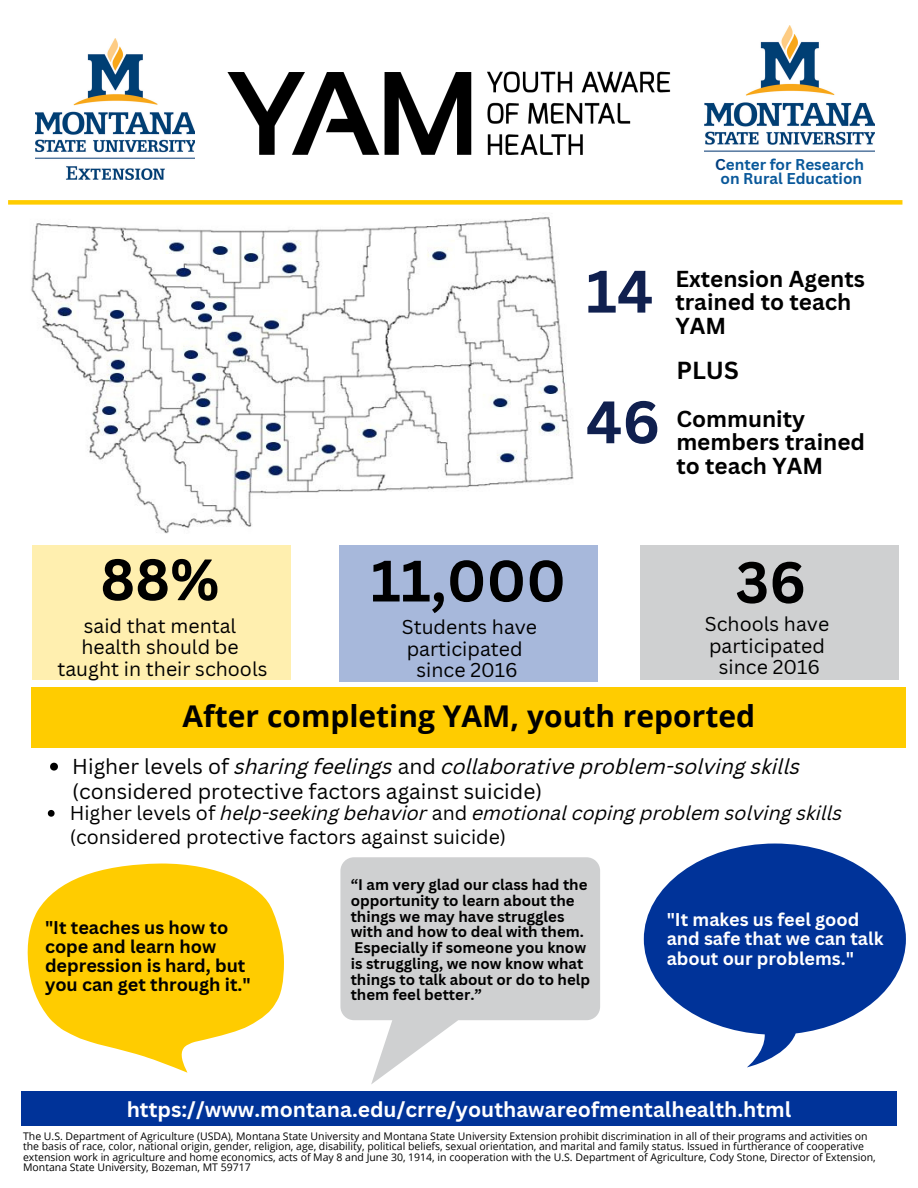
<style>
.page{position:relative;width:918px;height:1188px;background:#fff}
.page>*{position:absolute;margin:0;border:0;box-sizing:border-box;transform-origin:0 0}
.t1{font:700 58.5px "Canva Sans";color:#10204f}
.t2{font:700 57px "Canva Sans";color:#000}
.t3{font:700 30px "Open Sans";color:#000}
.t4{font:700 24px "Canva Sans";color:#000}
.t5{font:700 22.5px/23.7px "Canva Sans";color:#000}
.t6{font:21px/24.8px "Canva Sans";color:#000}
.t7{font:700 21px "Canva Sans";color:#fff}
.t8{font:19.5px/21.3px "Canva Sans";color:#000;text-align:center}
.t9{font:700 18px/19.2px "Canva Sans";color:#000}
.t10{font:700 18px/19.2px "Canva Sans";color:#fff}
.t11{font:700 15.3px/14.5px "Canva Sans";color:#09589a;text-align:center}
.t12{font:700 15px/15.8px "Canva Sans";color:#000}
.t13{font:10.5px/10.5px "Open Sans";color:#000}
.s1{color:#003f7f}
.s2{font-style:italic}
</style>
<div class="page">
<div style="left:8px;top:200px;width:894px;height:5px;background:#fc0"></div>
<img style="left:36px;top:39px;width:158px;height:140px">
<img style="left:227px;top:71px;width:444px;height:84px">
<div style="left:32px;top:687px;width:874px;height:60px;background:#fc0"></div>
<img style="left:705px;top:25px;width:169px;height:127px">
<img style="left:31px;top:217px;width:543px;height:317px">
<div style="left:314px;top:506px;width:276px;height:45px;background:#fff"></div>
<div style="left:640px;top:545px;width:259px;height:135px;background:#cfd0d1"></div>
<div style="left:32px;top:545px;width:259px;height:135px;background:#ffefaf"></div>
<div style="left:339px;top:545px;width:259px;height:136px;background:#a7b8db"></div>
<div style="left:21px;top:1091px;width:876px;height:35px;background:#039"></div>
<svg style="left:644px;top:844px;width:262px;height:223px;fill:#039"></svg>
<svg style="left:340px;top:857px;width:260px;height:227px;fill:#cfd0d1"></svg>
<svg style="left:27px;top:863px;width:257px;height:210px;fill:#fc0"></svg>
<svg style="left:50px;top:763px;width:8px;height:8px"></svg>
<svg style="left:48px;top:810px;width:7px;height:7px"></svg>
<h2 class="t2" style="left:100px;top:539px;width:121px">88%</h2>
<h3 class="t8" style="left:57px;top:615px;width:211px">said that mental health should be taught in their schools</h3>
<h3 class="t11" style="left:715px;top:156px;width:150px"><span class="s1">C</span>enter for Research on Rural Education</h3>
<h1 class="t1" style="left:586px;top:250px;width:69px">14</h1>
<h1 class="t1" style="left:586px;top:381px;width:76px">46</h1>
<h3 class="t5" style="left:675px;top:266px;width:191px">Extension Agents trained to teach<br>YAM</h3>
<h3 class="t4" style="left:676px;top:354px;width:64px">PLUS</h3>
<h3 class="t5" style="left:676px;top:406px;width:190px">Community members trained to teach YAM</h3>
<h2 class="t2" style="left:371px;top:541px;width:197px">11,000</h2>
<h2 class="t2" style="left:736px;top:542px;width:72px">36</h2>
<h3 class="t8" style="left:705px;top:613px;width:126px">Schools have participated since 2016</h3>
<h3 class="t8" style="left:402px;top:616px;width:137px">Students have participated since 2016</h3>
<h3 class="t3" style="left:183px;top:695px;width:574px">After completing YAM, youth reported</h3>
<h3 class="t6" style="left:72px;top:753px;width:730px">Higher levels of <span class="s2">sharing feelings</span> and <span class="s2">collaborative problem-solving skills </span>(considered protective factors against suicide)</h3>
<h3 class="t8" style="left:70px;top:801px;width:774px;line-height:23.7px;text-align:left">Higher levels of <span class="s2">help-seeking behavior</span> and <span class="s2">emotional coping problem solving skills </span>(considered protective factors against suicide)</h3>
<h3 class="t12" style="left:351px;top:876px;width:241px">“I am very glad our class had the opportunity to learn about the things we may have struggles with and how to deal with them.<br>Especially if someone you know is struggling, we now know what things to talk about or do to help them feel better.”</h3>
<h3 class="t9" style="left:45px;top:917px;width:207px">"It teaches us how to cope and learn how depression is hard, but you can get through it."</h3>
<h3 class="t10" style="left:667px;top:910px;width:218px">"It makes us feel good and safe that we can talk about our problems."</h3>
<h3 class="t7" style="left:127px;top:1095px;width:666px">https://www.montana.edu/crre/youthawareofmentalhealth.html</h3>
<p class="t13" style="left:23px;top:1130px;width:854px">The U.S. Department of Agriculture (USDA), Montana State University and Montana State University Extension prohibit discrimination in all of their programs and activities on the basis of race, color, national origin, gender, religion, age, disability, political beliefs, sexual orientation, and marital and family status. Issued in furtherance of cooperative extension work in agriculture and home economics, acts of May 8 and June 30, 1914, in cooperation with the U.S. Department of Agriculture, Cody Stone, Director of Extension, Montana State University, Bozeman, MT 59717</p>
</div>
